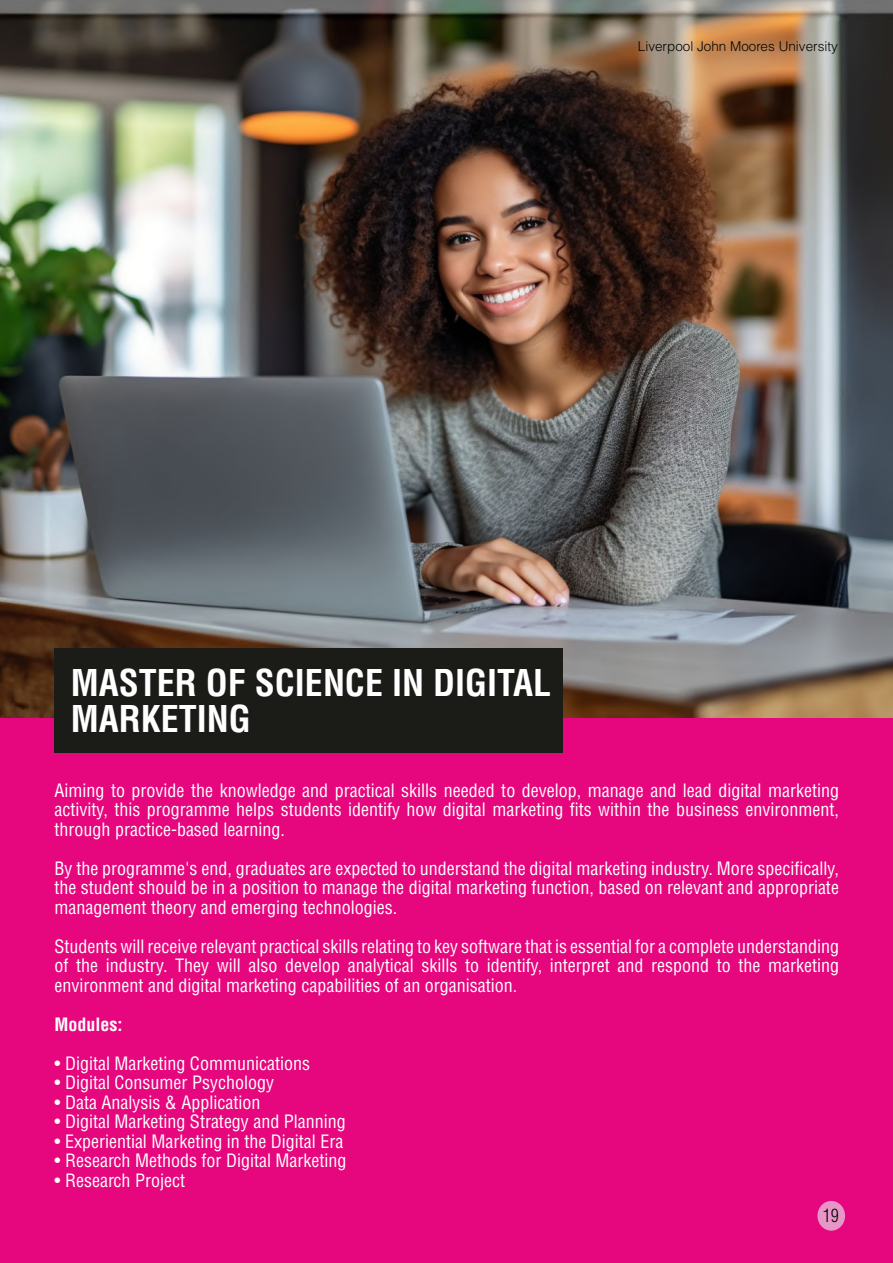
<style>
.page{position:relative;width:893px;height:1263px;background:#fff}
.page>*{position:absolute;margin:0;border:0;box-sizing:border-box;transform-origin:0 0}
.t1{font:700 condensed 36px "Helvetica LT Std";color:#fff}
.t2{font:condensed 18px/19.5px "Helvetica LT Std";color:#fff;text-align:justify}
.t3{font:700 condensed 18px "Helvetica LT Std";color:#fff}
.t4{font:300 condensed 18px "Helvetica LT Std";color:#040503}
.t5{font:300 13.5px "Helvetica LT Std";color:#1b1b18}
.t6{font:300 13.5px "Helvetica LT Std";color:#040503}
</style>
<div class="page">
<img style="left:0;top:0;width:893px;height:719px">
<div style="left:0;top:719px;width:893px;height:544px;background:#e6067d"></div>
<div style="left:54px;top:648px;width:508px;height:105px;background:#1b1b18"></div>
<div style="left:817px;top:1201px;width:28px;height:30px;background:#e796c8;border-radius:50%"></div>
<p class="t5" style="left:638px;top:34px;width:202px">Liverpool John Moores University</p>
<p class="t6" style="left:638px;top:38px;width:202px">Liverpool John Moores University</p>
<p class="t1" style="left:71px;top:661px;width:482px">MASTER OF SCIENCE IN DIGITAL</p>
<p class="t1" style="left:71px;top:697px;width:182px">MARKETING</p>
<p class="t2" style="left:55px;top:780px;width:786px">Aiming to provide the knowledge and practical skills needed to develop, manage and lead digital marketing activity, this programme helps students identify how digital marketing fits within the business environment, through practice-based learning.</p>
<p class="t2" style="left:55px;top:858px;width:786px">By the programme's end, graduates are expected to understand the digital marketing industry. More specifically, the student should be in a position to manage the digital marketing function, based on relevant and appropriate management theory and emerging technologies.</p>
<p class="t2" style="left:55px;top:936px;width:786px">Students will receive relevant practical skills relating to key software that is essential for a complete understanding of the industry. They will also develop analytical skills to identify, interpret and respond to the marketing environment and digital marketing capabilities of an organisation.</p>
<p class="t3" style="left:55px;top:1013px;width:70px">Modules:</p>
<p class="t2" style="left:55px;top:1053px;width:257px">• Digital Marketing Communications</p>
<p class="t2" style="left:55px;top:1073px;width:221px">• Digital Consumer Psychology</p>
<p class="t2" style="left:55px;top:1092px;width:207px">• Data Analysis &amp; Application</p>
<p class="t2" style="left:55px;top:1112px;width:293px">• Digital Marketing Strategy and Planning</p>
<p class="t2" style="left:55px;top:1131px;width:290px">• Experiential Marketing in the Digital Era</p>
<p class="t2" style="left:55px;top:1151px;width:294px">• Research Methods for Digital Marketing</p>
<p class="t2" style="left:55px;top:1170px;width:132px">• Research Project</p>
<p class="t4" style="left:823px;top:1204px;width:17px">19</p>
<p class="t4" style="left:831px;top:1209px;width:17px">19</p>
</div>
